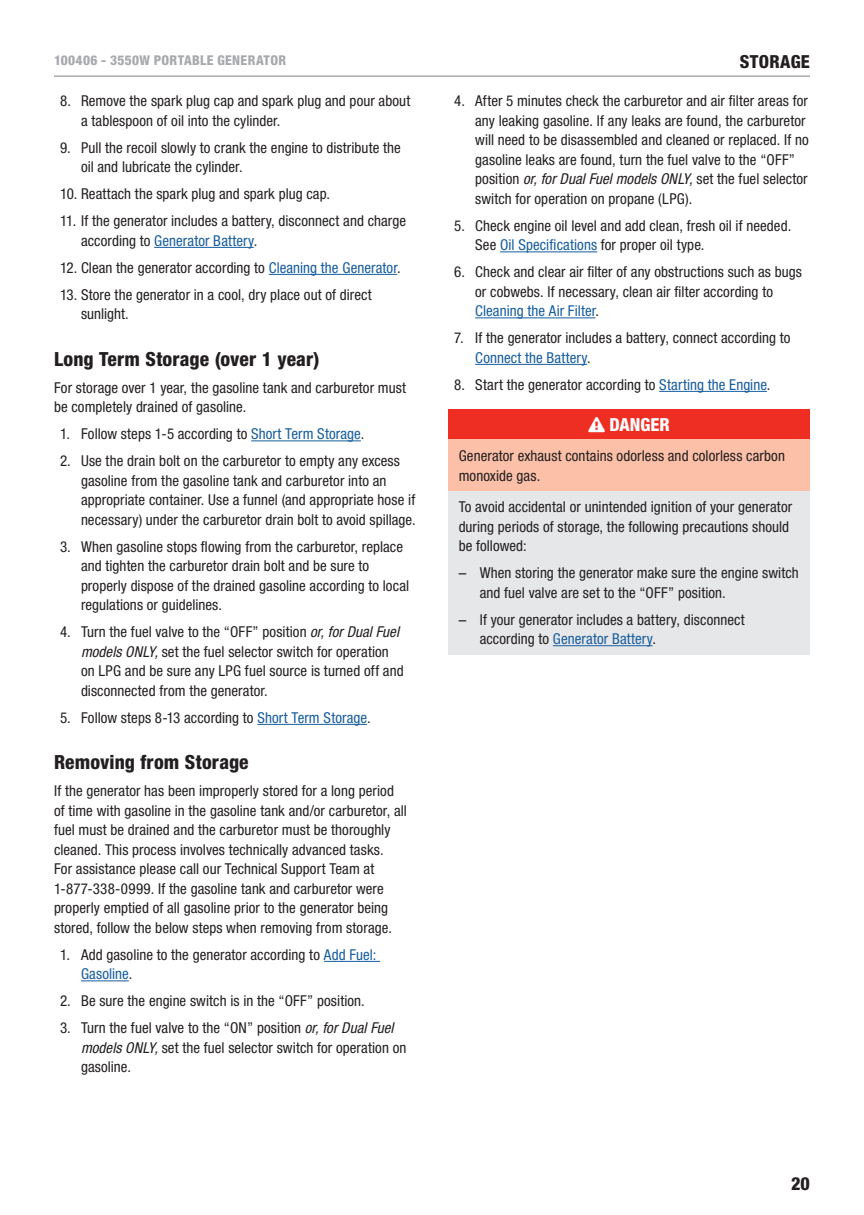
<style>
.page{position:relative;width:864px;height:1215px;background:#fff}
.page>*{position:absolute;margin:0;border:0;box-sizing:border-box;transform-origin:0 0}
.t1{font:800 condensed 19.5px "Helvetica Neue LT Std";letter-spacing:.01em;color:#231f20}
.t2{font:800 condensed 18px "Helvetica Neue LT Std";letter-spacing:.015em;color:#231f20}
.t3{font:800 condensed 18px "Helvetica Neue LT Std";color:#fff}
.t4{font:condensed 15px/19.5px "Helvetica Neue LT Std";letter-spacing:.005em;color:#231f20}
.t5{font:800 condensed 13.5px "Helvetica Neue LT Std";letter-spacing:.025em;color:#a8a9ad}
.s1{color:#175d9e}
.s2{font-style:italic}
.s3{font-stretch:normal}
</style>
<div class="page">
<hr style="left:54px;top:75px;width:756px;height:2px;background:#a8a9ad">
<hr style="left:154px;top:247px;width:100px;height:1px;background:#175d9e">
<hr style="left:269px;top:274px;width:128px;height:1px;background:#175d9e">
<hr style="left:251px;top:441px;width:110px;height:1px;background:#175d9e">
<hr style="left:257px;top:724px;width:110px;height:1px;background:#175d9e">
<hr style="left:324px;top:961px;width:56px;height:1px;background:#175d9e">
<hr style="left:81px;top:981px;width:48px;height:1px;background:#175d9e">
<hr style="left:500px;top:252px;width:97px;height:1px;background:#175d9e">
<hr style="left:475px;top:318px;width:120px;height:1px;background:#175d9e">
<hr style="left:475px;top:364px;width:112px;height:1px;background:#175d9e">
<hr style="left:659px;top:391px;width:108px;height:1px;background:#175d9e">
<div style="left:448px;top:409px;width:362px;height:31px;background:#ee2e22"></div>
<div style="left:448px;top:440px;width:362px;height:51px;background:#fbc0a7"></div>
<div style="left:448px;top:491px;width:362px;height:164px;background:#e6e7e9"></div>
<hr style="left:553px;top:645px;width:100px;height:1px;background:#175d9e">
<p class="t5" style="left:54px;top:52px;width:234px">100406 - 3550W PORTABLE GENERATOR</p>
<p class="t2" style="left:740px;top:50px;width:72px">STORAGE</p>
<p class="t4" style="left:81px;top:91px;width:331px;text-indent:-21px">8. Remove the spark plug cap and spark plug and pour about a tablespoon of oil into the cylinder.</p>
<p class="t4" style="left:81px;top:138px;width:321px;text-indent:-21px">9. Pull the recoil slowly to crank the engine to distribute the oil and lubricate the cylinder.</p>
<p class="t4" style="left:60px;top:184px;width:272px">10. Reattach the spark plug and spark plug cap.</p>
<p class="t4" style="left:81px;top:211px;width:327px;text-indent:-21px">11. If the generator includes a battery, disconnect and charge according to <span class="s1">Generator Battery</span>.</p>
<p class="t4" style="left:60px;top:258px;width:342px">12. Clean the generator according to <span class="s1">Cleaning the Generator</span>.</p>
<p class="t4" style="left:81px;top:285px;width:292px;text-indent:-21px">13. Store the generator in a cool, dry place out of direct sunlight.</p>
<h1 class="t1" style="left:54px;top:347px;width:267px">Long Term Storage (over 1 year)</h1>
<p class="t4" style="left:54px;top:378px;width:353px">For storage over 1 year, the gasoline tank and carburetor must be completely drained of gasoline.</p>
<p class="t4" style="left:60px;top:424px;width:306px">1. Follow steps 1-5 according to <span class="s1">Short Term Storage</span>.</p>
<p class="t4" style="left:81px;top:451px;width:336px;text-indent:-21px">2. Use the drain bolt on the carburetor to empty any excess gasoline from the gasoline tank and carburetor into an appropriate container. Use a funnel (and appropriate hose if necessary) under the carburetor drain bolt to avoid spillage.</p>
<p class="t4" style="left:81px;top:537px;width:330px;text-indent:-21px">3. When gasoline stops flowing from the carburetor, replace and tighten the carburetor drain bolt and be sure to properly dispose of the drained gasoline according to local regulations or guidelines.</p>
<p class="t4" style="left:81px;top:622px;width:324px;text-indent:-21px">4. Turn the fuel valve to the “OFF” position <span class="s2">or, for Dual Fuel models ONLY,</span> set the fuel selector switch for operation on LPG and be sure any LPG fuel source is turned off and disconnected from the generator.</p>
<p class="t4" style="left:60px;top:708px;width:312px">5. Follow steps 8-13 according to <span class="s1">Short Term Storage</span>.</p>
<h1 class="t1" style="left:54px;top:750px;width:196px">Removing from Storage</h1>
<p class="t4" style="left:54px;top:781px;width:354px">If the generator has been improperly stored for a long period of time with gasoline in the gasoline tank and/or carburetor, all fuel must be drained and the carburetor must be thoroughly cleaned. This process involves technically advanced tasks.<br>For assistance please call our Technical Support Team at 1-877-338-0999. If the gasoline tank and carburetor were properly emptied of all gasoline prior to the generator being stored, follow the below steps when removing from storage.</p>
<p class="t4" style="left:81px;top:945px;width:297px;text-indent:-21px">1. Add gasoline to the generator according to <span class="s1">Add Fuel:<br>Gasoline</span>.</p>
<p class="t4" style="left:60px;top:991px;width:306px">2. Be sure the engine switch is in the “OFF” position.</p>
<p class="t4" style="left:81px;top:1018px;width:327px;text-indent:-21px">3. Turn the fuel valve to the “ON” position <span class="s2">or, for Dual Fuel models ONLY,</span> set the fuel selector switch for operation on gasoline.</p>
<p class="t4" style="left:475px;top:91px;width:335px;text-indent:-21px">4. After 5 minutes check the carburetor and air filter areas for any leaking gasoline. If any leaks are found, the carburetor will need to be disassembled and cleaned or replaced. If no gasoline leaks are found, turn the fuel valve to the “OFF” position <span class="s2">or, for Dual Fuel models ONLY,</span> set the fuel selector switch for operation on propane (LPG).</p>
<p class="t4" style="left:475px;top:216px;width:318px;text-indent:-21px">5. Check engine oil level and add clean, fresh oil if needed.<br>See <span class="s1">Oil Specifications</span> for proper oil type.</p>
<p class="t4" style="left:475px;top:262px;width:328px;text-indent:-21px">6. Check and clear air filter of any obstructions such as bugs or cobwebs. If necessary, clean air filter according to<br><span class="s1">Cleaning the Air Filter</span>.</p>
<p class="t4" style="left:475px;top:328px;width:317px;text-indent:-21px">7. If the generator includes a battery, connect according to<br><span class="s1">Connect the Battery</span>.</p>
<p class="t4" style="left:454px;top:375px;width:318px">8. Start the generator according to <span class="s1">Starting the Engine</span>.</p>
<p class="t3" style="left:609px;top:413px;width:62px">DANGER</p>
<p class="t4" style="left:459px;top:446px;width:328px">Generator exhaust contains odorless and colorless carbon monoxide gas.</p>
<p class="t4" style="left:459px;top:497px;width:335px">To avoid accidental or unintended ignition of your generator during periods of storage, the following precautions should be followed:</p>
<p class="t4" style="left:480px;top:563px;width:321px;text-indent:-21px"><span class="s3">–</span> When storing the generator make sure the engine switch and fuel valve are set to the “OFF” position.</p>
<p class="t4" style="left:480px;top:610px;width:266px;text-indent:-21px"><span class="s3">–</span> If your generator includes a battery, disconnect according to <span class="s1">Generator Battery</span>.</p>
<p class="t2" style="left:791px;top:1172px;width:20px">20</p>
</div>
